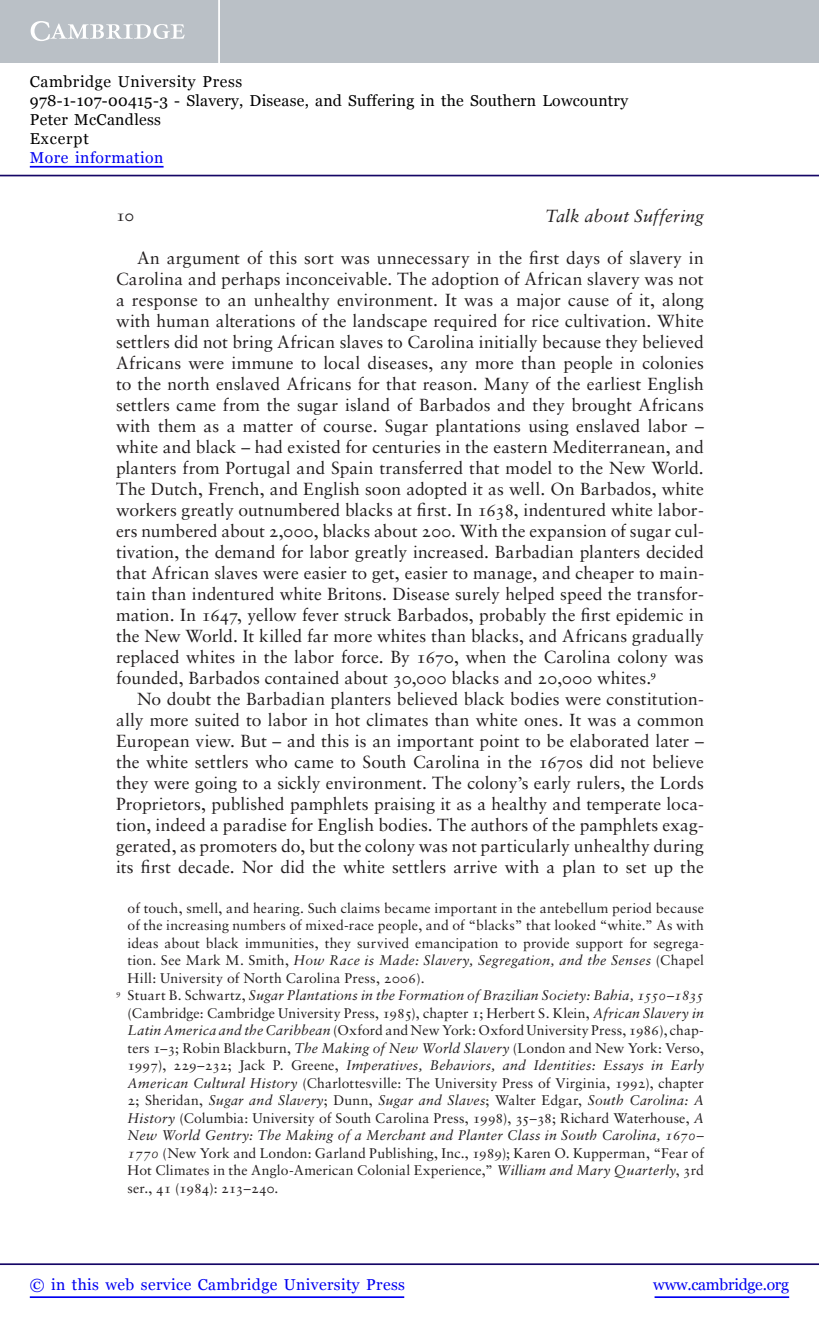
<style>
.page{position:relative;width:819px;height:1323px;background:#fff}
.page>*{position:absolute;margin:0;border:0;box-sizing:border-box;transform-origin:0 0}
.t1{font:17.5px/21px "Sabon LT Std";color:#231f20;text-align:justify}
.t2{font:italic 17.5px "Sabon LT Std";letter-spacing:.01em;color:#231f20}
.t3{font:16.62px "Sabon LT Std";color:#231f20}
.t4{font:15.75px/18.9px "Georgia";letter-spacing:.015em;color:#000}
.t5{font:15.75px "Georgia";letter-spacing:.025em;color:#0000f1}
.t6{font:15.75px "Georgia";letter-spacing:-.015em;color:#0000f1}
.t7{font:14px "Sabon LT Std";letter-spacing:.01em;color:#231f20}
.t8{font:italic 14px "Sabon LT Std";letter-spacing:.015em;color:#231f20}
.t9{font:14px "Sabon LT Std";letter-spacing:-.015em;color:#231f20}
.s1{font-style:normal}
.s2{font-style:italic}
</style>
<div class="page">
<hr style="left:655px;top:1296px;width:134px;height:2px;background:#0000f1">
<hr style="left:0;top:1263px;width:819px;height:2px;background:#150666">
<div style="left:0;top:0;width:819px;height:63px;background:#bac0c6"></div>
<svg style="left:31px;top:21px;width:154px;height:20px"></svg>
<hr style="left:218px;top:0;width:2px;height:63px;background:#fff">
<hr style="left:0;top:175px;width:819px;height:1px;background:#150666">
<hr style="left:30px;top:1296px;width:374px;height:2px;background:#0000f1">
<hr style="left:30px;top:166px;width:134px;height:2px;background:#0000f1">
<p class="t4" style="left:30px;top:72px;width:600px">Cambridge University Press<br>978-1-107-00415-3 - Slavery, Disease, and Suffering in the Southern Lowcountry Peter McCandless<br>Excerpt</p>
<p class="t5" style="left:30px;top:148px;width:135px">More information</p>
<p class="t3" style="left:116px;top:208px;width:20px">10</p>
<p class="t2" style="left:545px;top:208px;width:160px">Talk about Suffering</p>
<p class="t1" style="left:116px;top:248px;width:590px;text-indent:21px">An argument of this sort was unnecessary in the first days of slavery in Carolina and perhaps inconceivable. The adoption of African slavery was not a response to an unhealthy environment. It was a major cause of it, along with human alterations of the landscape required for rice cultivation. White settlers did not bring African slaves to Carolina initially because they believed Africans were immune to local diseases, any more than people in colonies to the north enslaved Africans for that reason. Many of the earliest English settlers came from the sugar island of Barbados and they brought Africans with them as a matter of course. Sugar plantations using enslaved labor – white and black – had existed for centuries in the eastern Mediterranean, and planters from Portugal and Spain transferred that model to the New World.<br>The Dutch, French, and English soon adopted it as well. On Barbados, white workers greatly outnumbered blacks at first. In 1638, indentured white labor&shy;ers numbered about 2,000, blacks about 200. With the expansion of sugar cul&shy;tivation, the demand for labor greatly increased. Barbadian planters decided that African slaves were easier to get, easier to manage, and cheaper to main&shy;tain than indentured white Britons. Disease surely helped speed the transfor&shy;mation. In 1647, yellow fever struck Barbados, probably the first epidemic in the New World. It killed far more whites than blacks, and Africans gradually replaced whites in the labor force. By 1670, when the Carolina colony was founded, Barbados contained about 30,000 blacks and 20,000 whites.<sup>9</sup></p>
<p class="t1" style="left:116px;top:689px;width:590px;text-indent:21px">No doubt the Barbadian planters believed black bodies were constitution&shy;ally more suited to labor in hot climates than white ones. It was a common European view. But – and this is an important point to be elaborated later – the white settlers who came to South Carolina in the 1670s did not believe they were going to a sickly environment. The colony’s early rulers, the Lords Proprietors, published pamphlets praising it as a healthy and temperate loca&shy;tion, indeed a paradise for English bodies. The authors of the pamphlets exag&shy;gerated, as promoters do, but the colony was not particularly unhealthy during its first decade. Nor did the white settlers arrive with a plan to set up the</p>
<p class="t7" style="left:128px;top:902px;width:578px">of touch, smell, and hearing. Such claims became important in the antebellum period because</p>
<p class="t7" style="left:128px;top:920px;width:578px">of the increasing numbers of mixed-race people, and of “blacks” that looked “white.” As with</p>
<p class="t7" style="left:128px;top:937px;width:578px">ideas about black immunities, they survived emancipation to provide support for segrega-</p>
<p class="t8" style="left:128px;top:955px;width:578px"><span class="s1">tion. See Mark M. Smith,</span> How Race is Made: Slavery, Segregation, and the Senses <span class="s1">(Chapel</span></p>
<p class="t7" style="left:128px;top:972px;width:299px">Hill: University of North Carolina Press, 2006).</p>
<p class="t8" style="left:116px;top:990px;width:589px"><sup>9</sup> <span class="s1">Stuart B. Schwartz,</span> Sugar Plantations in the Formation of Brazilian Society: Bahia, 1550–1835</p>
<p class="t7" style="left:128px;top:1007px;width:578px">(Cambridge: Cambridge University Press, 1985), chapter 1; Herbert S. Klein, <span class="s2">African Slavery in</span></p>
<p class="t7" style="left:128px;top:1025px;width:578px"><span class="s2">Latin America and the Caribbean</span> (Oxford and New York: Oxford University Press, 1986), chap-</p>
<p class="t7" style="left:128px;top:1042px;width:578px">ters 1–3; Robin Blackburn, <span class="s2">The Making of New World Slavery</span> (London and New York: Verso,</p>
<p class="t8" style="left:128px;top:1060px;width:578px"><span class="s1">1997), 229–232; Jack P. Greene,</span> Imperatives, Behaviors, and Identities: Essays in Early</p>
<p class="t7" style="left:128px;top:1077px;width:578px"><span class="s2">American Cultural History</span> (Charlottesville: The University Press of Virginia, 1992), chapter</p>
<p class="t8" style="left:128px;top:1095px;width:578px"><span class="s1">2; Sheridan,</span> Sugar and Slavery<span class="s1">; Dunn,</span> Sugar and Slaves<span class="s1">; Walter Edgar,</span> South Carolina: A</p>
<p class="t7" style="left:128px;top:1112px;width:578px"><span class="s2">History</span> (Columbia: University of South Carolina Press, 1998), 35–38; Richard Waterhouse, <span class="s2">A</span></p>
<p class="t8" style="left:128px;top:1130px;width:578px">New World Gentry: The Making of a Merchant and Planter Class in South Carolina, 1670–</p>
<p class="t7" style="left:128px;top:1147px;width:578px"><span class="s2">1770</span> (New York and London: Garland Publishing, Inc., 1989); Karen O. Kupperman, “Fear of</p>
<p class="t7" style="left:128px;top:1165px;width:578px">Hot Climates in the Anglo-American Colonial Experience,” <span class="s2">William and Mary Quarterly</span>, 3rd</p>
<p class="t9" style="left:128px;top:1182px;width:152px">ser., 41 (1984): 213–240.</p>
<p class="t5" style="left:30px;top:1276px;width:377px">© in this web service Cambridge University Press</p>
<p class="t6" style="left:653px;top:1276px;width:137px">www.cambridge.org</p>
</div>
